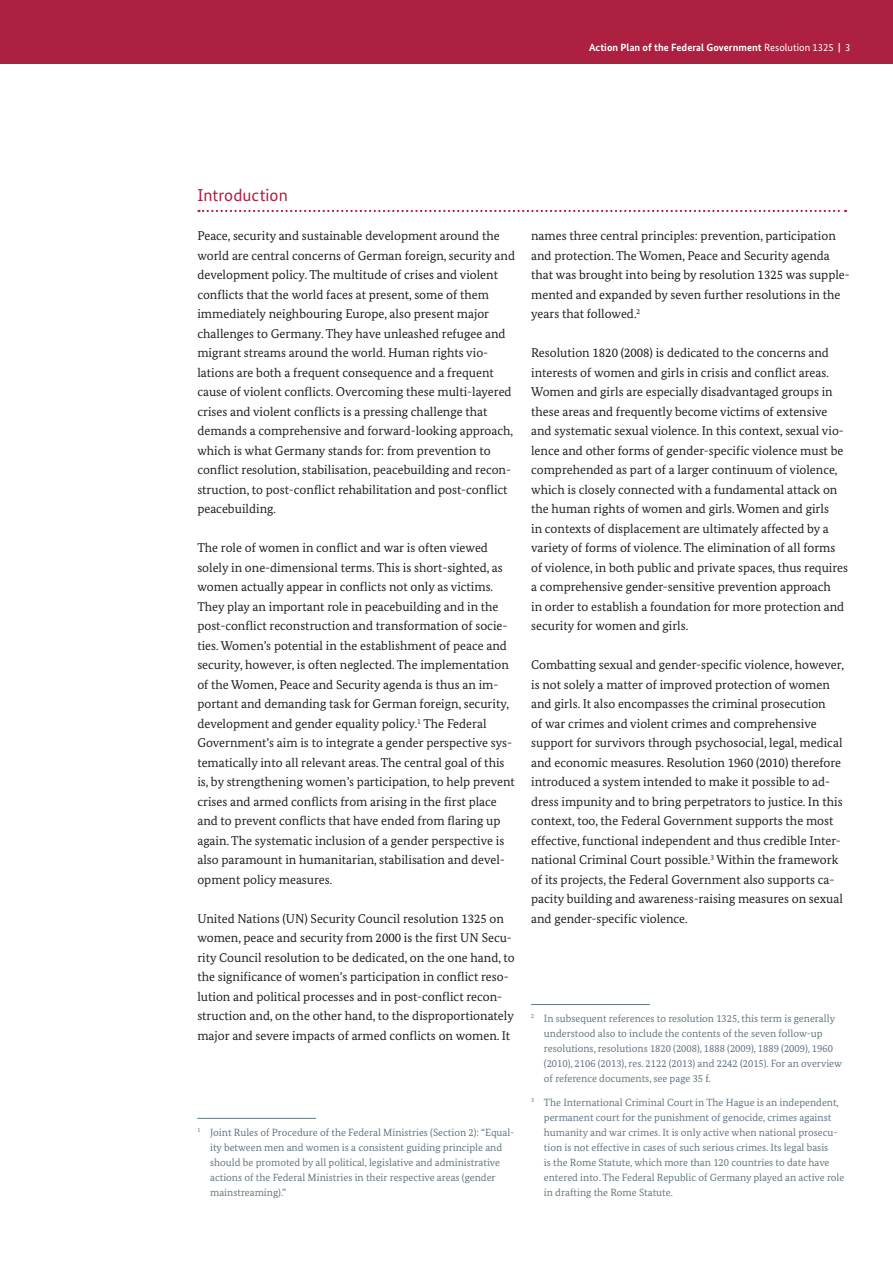
<style>
.page{position:relative;width:893px;height:1263px;background:#fff}
.page>*{position:absolute;margin:0;border:0;box-sizing:border-box;transform-origin:0 0}
.t1{font:17.25px "Bundes Sans";letter-spacing:.005em;color:#ad2042}
.Fliesstxt{font:12.75px/19.5px "Bundes Serif";color:#231f20}
.Fußnote{font:10.5px/15px "Bundes Serif";color:#647882}
.BU{font:700 10.5px "Bundes Sans";letter-spacing:.005em;color:#fff}
.s1{font-weight:400}
</style>
<div class="page">
<div style="left:0;top:0;width:893px;height:64px;background:#ad2042"></div>
<svg style="left:198px;top:210px;width:648px;height:2px"></svg>
<hr style="left:197px;top:1118px;width:119px;height:1px;background:#647882">
<hr style="left:531px;top:1004px;width:119px;height:1px;background:#647882">
<hr style="left:0;top:64px;width:1px;height:313px;background:#ad2042">
<p class="BU" style="left:589px;top:41px;width:263px">Action Plan of the Federal Government <span class="s1">Resolution 1325</span> | <span class="s1">3</span></p>
<h2 class="t1" style="left:197px;top:185px;width:92px">Introduction</h2>
<p class="Fliesstxt" style="left:197px;top:226px;width:319px">Peace, security and sustainable development around the world are central concerns of German foreign, security and development policy. The multitude of crises and violent conflicts that the world faces at present, some of them immediately neighbouring Europe, also present major challenges to Germany. They have unleashed refugee and migrant streams around the world. Human rights vio&shy;lations are both a frequent consequence and a frequent cause of violent conflicts. Overcoming these multi-layered crises and violent conflicts is a pressing challenge that demands a comprehensive and forward-looking approach, which is what Germany stands for: from prevention to conflict resolution, stabilisation, peacebuilding and recon&shy;struction, to post-conflict rehabilitation and post-conflict peacebuilding.</p>
<p class="Fliesstxt" style="left:197px;top:538px;width:319px">The role of women in conflict and war is often viewed solely in one-dimensional terms. This is short-sighted, as women actually appear in conflicts not only as victims.<br>They play an important role in peacebuilding and in the post-conflict reconstruction and transformation of socie&shy;ties. Women’s potential in the establishment of peace and security, however, is often neglected. The implementation of the Women, Peace and Security agenda is thus an im&shy;portant and demanding task for German foreign, security, development and gender equality policy.<sup>1</sup> The Federal Government’s aim is to integrate a gender perspective sys&shy;tematically into all relevant areas. The central goal of this is, by strengthening women’s participation, to help prevent crises and armed conflicts from arising in the first place and to prevent conflicts that have ended from flaring up again. The systematic inclusion of a gender perspective is also paramount in humanitarian, stabilisation and devel&shy;opment policy measures.</p>
<p class="Fliesstxt" style="left:197px;top:909px;width:319px">United Nations (UN) Security Council resolution 1325 on women, peace and security from 2000 is the first UN Secu&shy;rity Council resolution to be dedicated, on the one hand, to the significance of women’s participation in conflict reso&shy;lution and political processes and in post-conflict recon&shy;struction and, on the other hand, to the disproportionately major and severe impacts of armed conflicts on women. It</p>
<p class="Fußnote" style="left:210px;top:1124px;width:306px;text-indent:-13px"><sup>1</sup> Joint Rules of Procedure of the Federal Ministries (Section 2): “Equal&shy;ity between men and women is a consistent guiding principle and should be promoted by all political, legislative and administrative actions of the Federal Ministries in their respective areas (gender mainstreaming).”</p>
<p class="Fliesstxt" style="left:531px;top:226px;width:320px">names three central principles: prevention, participation and protection. The Women, Peace and Security agenda that was brought into being by resolution 1325 was supple&shy;mented and expanded by seven further resolutions in the years that followed.<sup>2</sup></p>
<p class="Fliesstxt" style="left:531px;top:343px;width:318px">Resolution 1820 (2008) is dedicated to the concerns and interests of women and girls in crisis and conflict areas.<br>Women and girls are especially disadvantaged groups in these areas and frequently become victims of extensive and systematic sexual violence. In this context, sexual vio&shy;lence and other forms of gender-specific violence must be comprehended as part of a larger continuum of violence, which is closely connected with a fundamental attack on the human rights of women and girls. Women and girls<br>in contexts of displacement are ultimately affected by a variety of forms of violence. The elimination of all forms of violence, in both public and private spaces, thus requires a comprehensive gender-sensitive prevention approach<br>in order to establish a foundation for more protection and security for women and girls.</p>
<p class="Fliesstxt" style="left:531px;top:655px;width:314px">Combatting sexual and gender-specific violence, however, is not solely a matter of improved protection of women and girls. It also encompasses the criminal prosecution<br>of war crimes and violent crimes and comprehensive support for survivors through psychosocial, legal, medical and economic measures. Resolution 1960 (2010) therefore introduced a system intended to make it possible to ad&shy;dress impunity and to bring perpetrators to justice. In this context, too, the Federal Government supports the most effective, functional independent and thus credible Inter&shy;national Criminal Court possible.<sup>3</sup> Within the framework of its projects, the Federal Government also supports ca&shy;pacity building and awareness-raising measures on sexual and gender-specific violence.</p>
<p class="Fußnote" style="left:544px;top:1011px;width:300px;text-indent:-13px"><sup>2</sup> In subsequent references to resolution 1325, this term is generally understood also to include the contents of the seven follow-up resolutions, resolutions 1820 (2008), 1888 (2009), 1889 (2009), 1960 (2010), 2106 (2013), res. 2122 (2013) and 2242 (2015). For an overview of reference documents, see page 35 f.</p>
<p class="Fußnote" style="left:544px;top:1094px;width:302px;text-indent:-13px"><sup>3</sup> The International Criminal Court in The Hague is an independent, permanent court for the punishment of genocide, crimes against humanity and war crimes. It is only active when national prosecu&shy;tion is not effective in cases of such serious crimes. Its legal basis<br>is the Rome Statute, which more than 120 countries to date have entered into. The Federal Republic of Germany played an active role in drafting the Rome Statute.</p>
</div>
